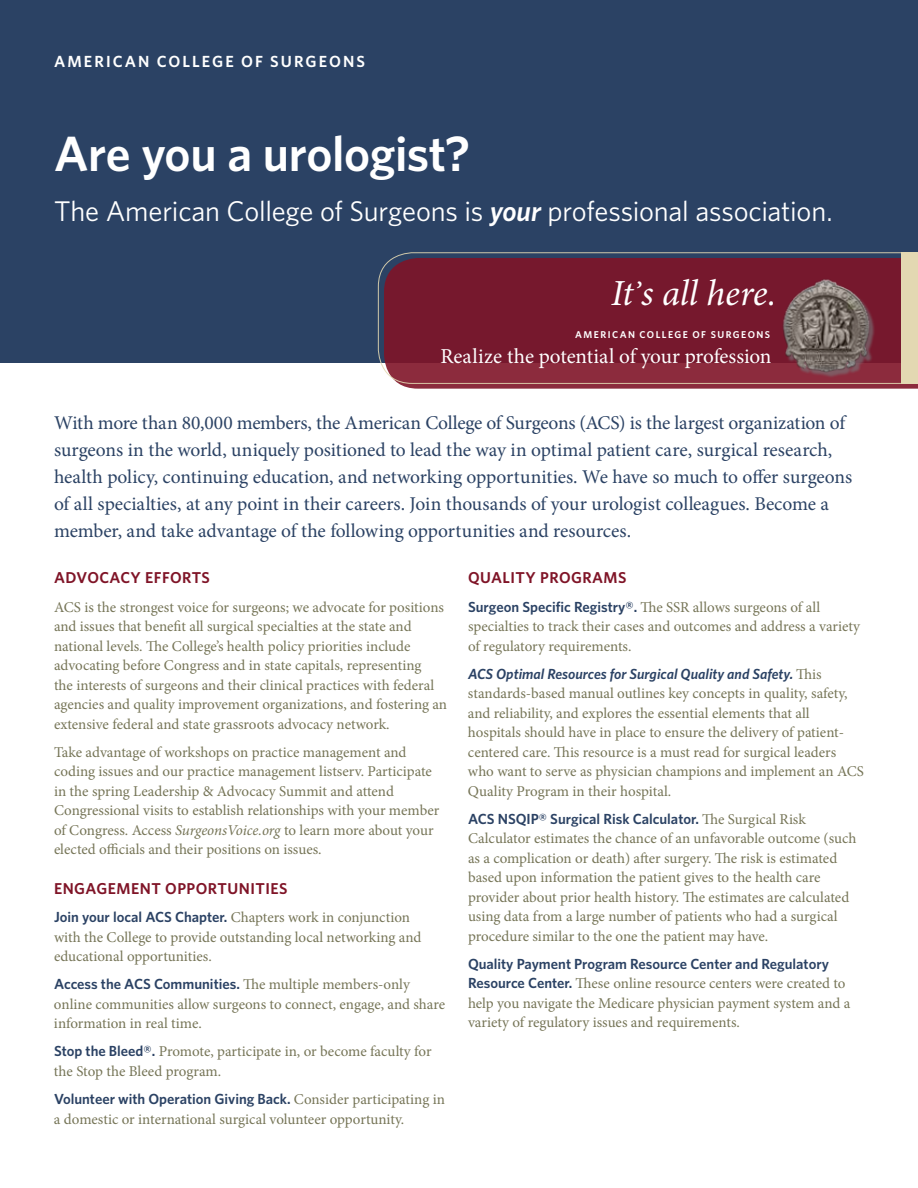
<style>
.page{position:relative;width:918px;height:1188px;background:#fff}
.page>*{position:absolute;margin:0;border:0;box-sizing:border-box;transform-origin:0 0}
.t1{font:600 49.5px "Whitney";letter-spacing:-.01em;color:#fff}
.t2{font:italic 36.75px "Minion Pro";letter-spacing:-.005em;color:#fff}
.t3{font:28.5px "Whitney";letter-spacing:-.01em;color:#fff}
.t4{font:21.15px "Minion Pro";letter-spacing:-.01em;color:#fff}
.t5{font:19.5px/27px "Minion Pro";letter-spacing:-.005em;color:#2b4264}
.t6{font:600 16.2px "Whitney";letter-spacing:.13em;color:#fff}
.t7{font:600 15.75px "Whitney";letter-spacing:.03em;color:#7f1427}
.t8{font:15px/19.5px "Minion Pro";color:#767557}
.t9{font:600 14.7px "Whitney";color:#2b4264}
.t10{font:italic 600 14.7px "Whitney";color:#2b4264}
.t11{font:600 9.9px "Whitney";letter-spacing:.15em;color:#fff}
.s1{font-weight:600;font-style:italic}
.s2{font-style:italic}
.s3{font-family:"Whitney";font-weight:600;font-size:14.7px;color:#2b4264}
.s4{font-family:"Minion Pro";font-weight:400;font-size:15px;color:#767557}
.s5{font-family:"Minion Pro";font-weight:400;font-style:normal;font-size:15px;color:#767557}
</style>
<div class="page">
<div style="left:0;top:0;width:918px;height:363px;background:#2b4264"></div>
<svg style="left:399px;top:384px;width:519px;height:5px;background:#953c4c"></svg>
<svg style="left:378px;top:252px;width:524px;height:132px;background:#772135"></svg>
<div style="left:785px;top:281px;width:90px;height:97px;background:#77787b;opacity:.62"></div>
<img style="left:781px;top:277px;width:94px;height:96px">
<div style="left:902px;top:252px;width:16px;height:132px;background:#e3d8b2"></div>
<p class="t6" style="left:54px;top:50px;width:313px">AMERICAN COLLEGE OF SURGEONS</p>
<h1 class="t1" style="left:54px;top:121px;width:418px">Are you a urologist?</h1>
<h3 class="t3" style="left:54px;top:192px;width:780px">The American College of Surgeons is <span class="s1">your</span> professional association.</h3>
<h2 class="t2" style="left:611px;top:268px;width:167px">It,s all here.</h2>
<p class="t11" style="left:575px;top:328px;width:197px">AMERICAN COLLEGE OF SURGEONS</p>
<h3 class="t4" style="left:441px;top:342px;width:332px">Realize the potential of your profession</h3>
<p class="t5" style="left:54px;top:409px;width:800px">With more than 80,000 members, the American College of Surgeons (ACS) is the largest organization of surgeons in the world, uniquely positioned to lead the way in optimal patient care, surgical research, health policy, continuing education, and networking opportunities. We have so much to offer surgeons of all specialties, at any point in their careers. Join thousands of your urologist colleagues. Become a member, and take advantage of the following opportunities and resources.</p>
<p class="t7" style="left:54px;top:567px;width:157px">ADVOCACY EFFORTS</p>
<p class="t8" style="left:54px;top:597px;width:395px">ACS is the strongest voice for surgeons; we advocate for positions and issues that benefit all surgical specialties at the state and national levels. The College’s health policy priorities include advocating before Congress and in state capitals, representing<br>the interests of surgeons and their clinical practices with federal agencies and quality improvement organizations, and fostering an extensive federal and state grassroots advocacy network.</p>
<p class="t8" style="left:54px;top:742px;width:387px">Take advantage of workshops on practice management and coding issues and our practice management listserv. Participate in the spring Leadership &amp; Advocacy Summit and attend Congressional visits to establish relationships with your member of Congress. Access <span class="s2">SurgeonsVoice.org</span> to learn more about your elected officials and their positions on issues.</p>
<p class="t7" style="left:54px;top:878px;width:235px">ENGAGEMENT OPPORTUNITIES</p>
<p class="t8" style="left:54px;top:908px;width:369px"><span class="s3">Join your local ACS Chapter.</span> Chapters work in conjunction with the College to provide outstanding local networking and educational opportunities.</p>
<p class="t9" style="left:54px;top:974px;width:357px">Access the ACS Communities. <span class="s4">The multiple members-only</span></p>
<p class="t8" style="left:54px;top:994px;width:393px">online communities allow surgeons to connect, engage, and share information in real time.</p>
<p class="t8" style="left:54px;top:1042px;width:379px"><span class="s3">Stop the Bleed®.</span> Promote, participate in, or become faculty for the Stop the Bleed program.</p>
<p class="t9" style="left:54px;top:1089px;width:392px">Volunteer with Operation Giving Back. <span class="s4">Consider participating in</span></p>
<p class="t8" style="left:54px;top:1109px;width:352px">a domestic or international surgical volunteer opportunity.</p>
<p class="t7" style="left:468px;top:567px;width:160px">QUALITY PROGRAMS</p>
<p class="t9" style="left:468px;top:597px;width:354px">Surgeon Specific Registry®. <span class="s4">The SSR allows surgeons of all</span></p>
<p class="t8" style="left:468px;top:617px;width:394px">specialties to track their cases and outcomes and address a variety of regulatory requirements.</p>
<p class="t10" style="left:468px;top:664px;width:355px">ACS Optimal Resources for Surgical Quality and Safety. <span class="s5">This</span></p>
<p class="t8" style="left:468px;top:684px;width:398px">standards-based manual outlines key concepts in quality, safety, and reliability, and explores the essential elements that all hospitals should have in place to ensure the delivery of patient&shy;centered care. This resource is a must read for surgical leaders who want to serve as physician champions and implement an ACS Quality Program in their hospital.</p>
<p class="t9" style="left:468px;top:809px;width:339px">ACS NSQIP® Surgical Risk Calculator. <span class="s4">The Surgical Risk</span></p>
<p class="t8" style="left:468px;top:829px;width:390px">Calculator estimates the chance of an unfavorable outcome (such as a complication or death) after surgery. The risk is estimated based upon information the patient gives to the health care provider about prior health history. The estimates are calculated using data from a large number of patients who had a surgical procedure similar to the one the patient may have.</p>
<p class="t9" style="left:468px;top:954px;width:363px">Quality Payment Program Resource Center and Regulatory</p>
<p class="t8" style="left:468px;top:974px;width:384px"><span class="s3">Resource Center.</span> These online resource centers were created to help you navigate the Medicare physician payment system and a variety of regulatory issues and requirements.</p>
</div>
